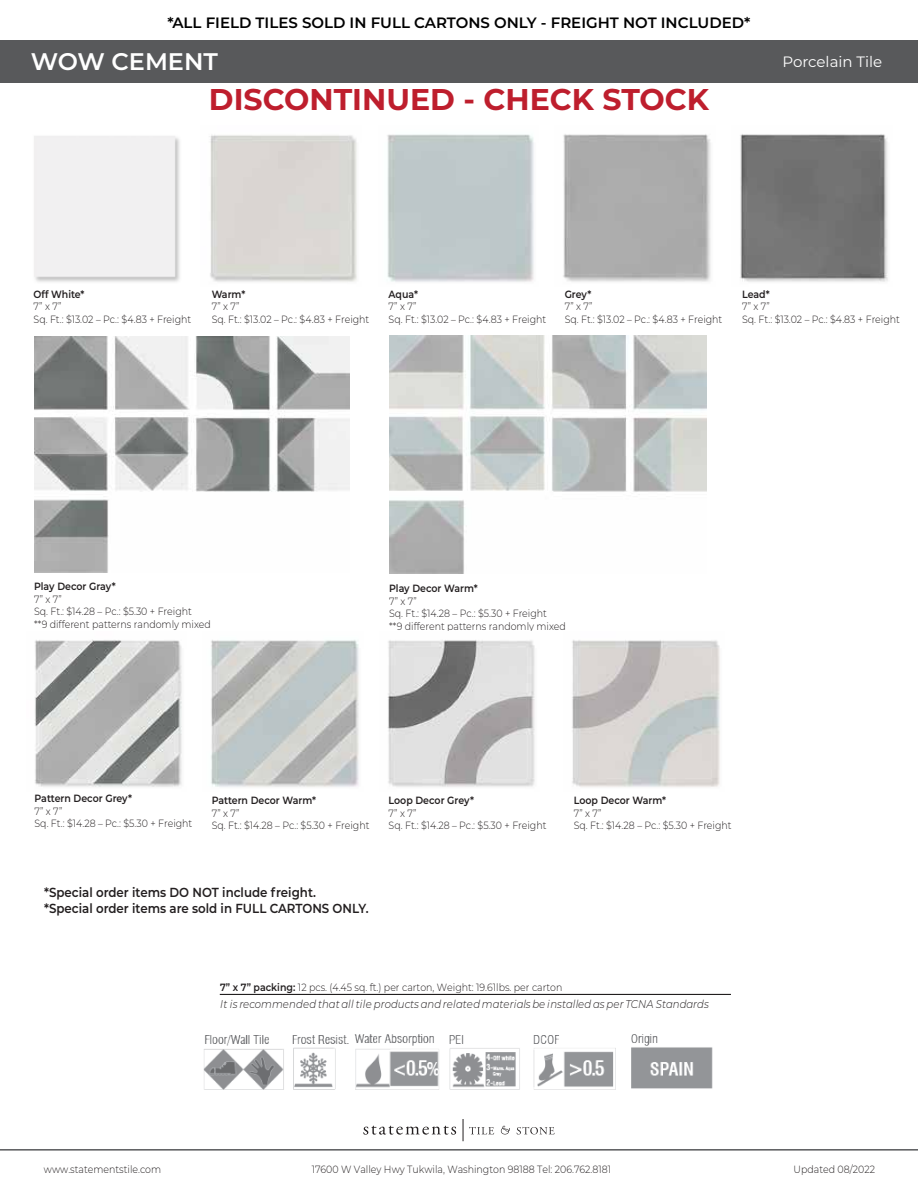
<style>
.page{position:relative;width:918px;height:1188px;background:#fff}
.page>*{position:absolute;margin:0;border:0;box-sizing:border-box;transform-origin:0 0}
.t1{font:700 30px "Montserrat";color:#be1e2d}
.t2{font:600 24px "Montserrat";color:#fff}
.t3{font:600 15px "Montserrat";color:#000}
.t4{font:15px "Montserrat";color:#fff}
.t5{font:600 13.05px/15.8px "Montserrat";color:#231f20;scale:.9 1}
.t6{font:italic 300 11.25px "Montserrat";letter-spacing:.005em;color:#231f20;scale:.9 1}
.t7{font:300 10.5px/12.6px "Montserrat";color:#231f20;scale:.9 1}
.t8{font:600 10.5px "Montserrat";color:#231f20;scale:.9 1}
.s1{font-weight:600}
</style>
<div class="page">
<div style="left:0;top:40px;width:918px;height:43px;background:#58595b"></div>
<hr style="left:0;top:1149px;width:918px;height:2px;background:#58595b">
<svg style="left:363px;top:1126px;width:93px;height:9px"></svg>
<svg style="left:501px;top:1126px;width:9px;height:8px"></svg>
<svg style="left:517px;top:1127px;width:38px;height:7px"></svg>
<svg style="left:463px;top:1119px;width:31px;height:22px"></svg>
<hr style="left:220px;top:994px;width:511px;height:1px;background:#221f1f">
<div style="left:34px;top:136px;width:146px;height:146px;background:#f1f0f1"></div>
<img style="left:209px;top:135px;width:148px;height:147px">
<img style="left:387px;top:134px;width:147px;height:148px">
<img style="left:563px;top:134px;width:148px;height:148px">
<img style="left:740px;top:134px;width:148px;height:148px">
<img style="left:35px;top:337px;width:314px;height:236px">
<img style="left:390px;top:336px;width:316px;height:237px">
<img style="left:34px;top:640px;width:148px;height:147px">
<img style="left:211px;top:640px;width:148px;height:147px">
<img style="left:387px;top:640px;width:148px;height:147px">
<img style="left:572px;top:640px;width:148px;height:147px">
<img style="left:203px;top:1034px;width:510px;height:56px">
<h3 class="t3" style="left:168px;top:12px;width:584px">*ALL FIELD TILES SOLD IN FULL CARTONS ONLY - FREIGHT NOT INCLUDED*</h3>
<h2 class="t2" style="left:31px;top:44px;width:189px">WOW CEMENT</h2>
<h3 class="t4" style="left:782px;top:51px;width:101px">Porcelain Tile</h3>
<h1 class="t1" style="left:209px;top:78px;width:502px">DISCONTINUED - CHECK STOCK</h1>
<p class="t8" style="left:34px;top:286px;width:58px">Off White*</p>
<p class="t7" style="left:34px;top:300px;width:177px">7” x 7”<br>Sq. Ft.: $13.02 – Pc.: $4.83 + Freight</p>
<p class="t8" style="left:212px;top:287px;width:39px">Warm*</p>
<p class="t7" style="left:212px;top:300px;width:177px">7” x 7”<br>Sq. Ft.: $13.02 – Pc.: $4.83 + Freight</p>
<p class="t8" style="left:389px;top:286px;width:34px">Aqua*</p>
<p class="t7" style="left:389px;top:300px;width:177px">7” x 7”<br>Sq. Ft.: $13.02 – Pc.: $4.83 + Freight</p>
<p class="t8" style="left:565px;top:286px;width:31px">Grey*</p>
<p class="t7" style="left:565px;top:300px;width:177px">7” x 7”<br>Sq. Ft.: $13.02 – Pc.: $4.83 + Freight</p>
<p class="t8" style="left:742px;top:286px;width:32px">Lead*</p>
<p class="t7" style="left:742px;top:300px;width:177px">7” x 7”<br>Sq. Ft.: $13.02 – Pc.: $4.83 + Freight</p>
<p class="t8" style="left:34px;top:579px;width:92px">Play Decor Gray*</p>
<p class="t7" style="left:34px;top:592px;width:198px">7” x 7”<br>Sq. Ft.: $14.28 – Pc.: $5.30 + Freight<br>**9 different patterns randomly mixed</p>
<p class="t8" style="left:389px;top:581px;width:100px">Play Decor Warm*</p>
<p class="t7" style="left:389px;top:594px;width:198px">7” x 7”<br>Sq. Ft.: $14.28 – Pc.: $5.30 + Freight<br>**9 different patterns randomly mixed</p>
<p class="t8" style="left:35px;top:791px;width:110px">Pattern Decor Grey*</p>
<p class="t7" style="left:35px;top:804px;width:177px">7” x 7”<br>Sq. Ft.: $14.28 – Pc.: $5.30 + Freight</p>
<p class="t8" style="left:212px;top:793px;width:118px">Pattern Decor Warm*</p>
<p class="t7" style="left:212px;top:806px;width:177px">7” x 7”<br>Sq. Ft.: $14.28 – Pc.: $5.30 + Freight</p>
<p class="t8" style="left:389px;top:793px;width:96px">Loop Decor Grey*</p>
<p class="t7" style="left:389px;top:806px;width:177px">7” x 7”<br>Sq. Ft.: $14.28 – Pc.: $5.30 + Freight</p>
<p class="t5" style="left:44px;top:884px;width:362px">*Special order items DO NOT include freight.<br>*Special order items are sold in FULL CARTONS ONLY.</p>
<p class="t8" style="left:574px;top:793px;width:104px">Loop Decor Warm*</p>
<p class="t7" style="left:574px;top:806px;width:177px">7” x 7”<br>Sq. Ft.: $14.28 – Pc.: $5.30 + Freight</p>
<p class="t7" style="left:220px;top:980px;width:382px"><span class="s1">7” x 7” packing:</span> 12 pcs. (4.45 sq. ft.) per carton, Weight: 19.61lbs. per carton</p>
<p class="t6" style="left:220px;top:996px;width:544px">It is recommended that all tile products and related materials be installed as per TCNA Standards</p>
<p class="t7" style="left:44px;top:1162px;width:132px">www.statementstile.com</p>
<p class="t7" style="left:312px;top:1163px;width:334px">17600 W Valley Hwy Tukwila, Washington 98188 Tel: 206.762.8181</p>
<p class="t7" style="left:794px;top:1162px;width:92px">Updated 08/2022</p>
</div>
